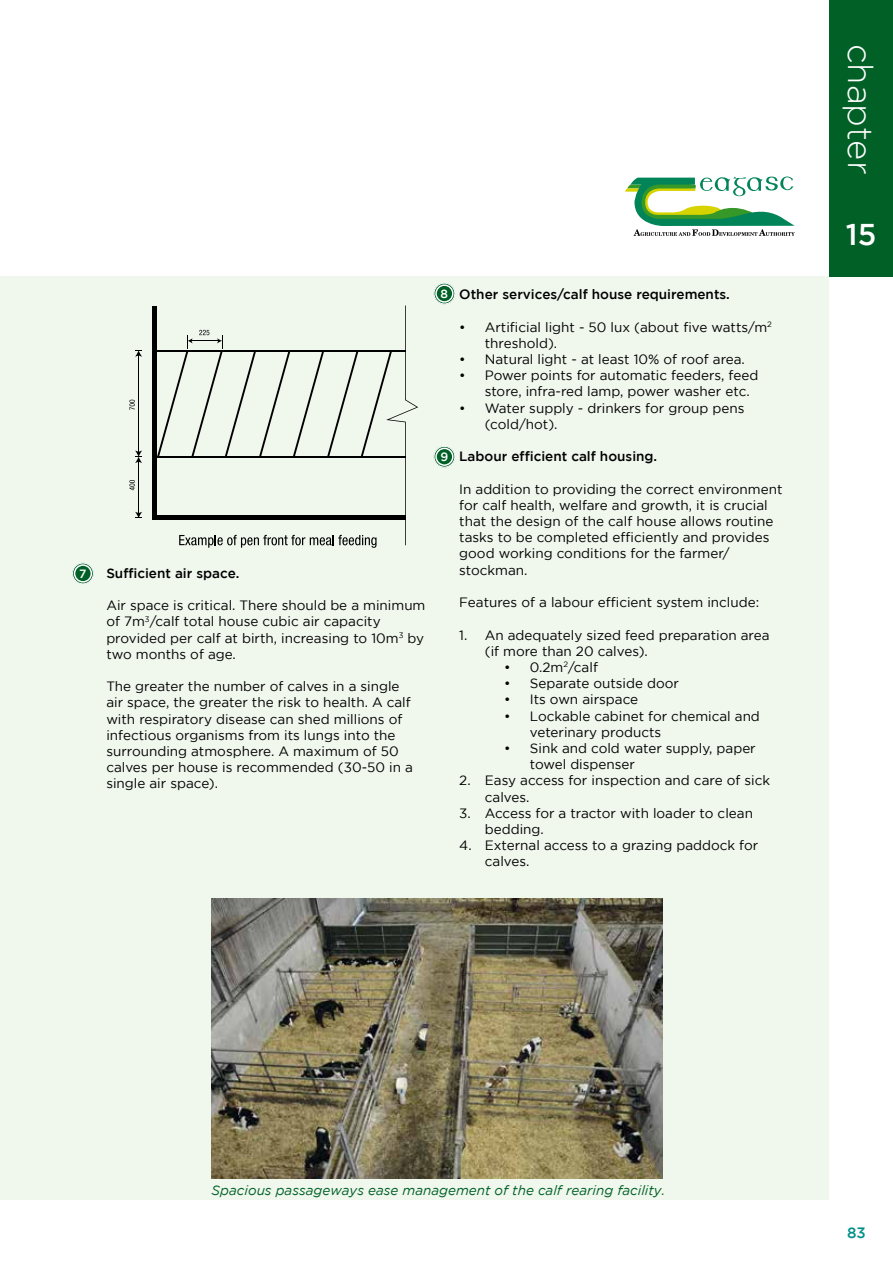
<style>
.page{position:relative;width:893px;height:1262px;background:#fff}
.page>*{position:absolute;margin:0;border:0;box-sizing:border-box;transform-origin:0 0}
.t1{font:300 34.5px "Gotham";color:#fff}
.t2{font:500 30px "Gotham";color:#fff}
.t3{font:500 15px "Gotham";color:#009089}
.t4{font:13.5px/16.2px "Gotham";color:#000}
.t5{font:500 13.5px "Gotham";color:#000}
.t6{font:italic 13.5px "Gotham";color:#006026}
.t7{font:500 12px "Gotham";color:#fff}
</style>
<div class="page">
<div style="left:0;top:276px;width:829px;height:923px;background:#f0f7ed"></div>
<div style="left:829px;top:0;width:64px;height:276px;background:#006026"></div>
<svg style="left:625px;top:176px;width:170px;height:60px"></svg>
<hr style="left:153px;top:306px;width:4px;height:213px;background:#000">
<svg style="left:129px;top:400px;width:6px;height:10px"></svg>
<svg style="left:129px;top:480px;width:6px;height:10px"></svg>
<hr style="left:138px;top:355px;width:1px;height:54px;background:#000">
<svg style="left:135px;top:350px;width:7px;height:7px"></svg>
<hr style="left:138px;top:398px;width:1px;height:54px;background:#000">
<svg style="left:135px;top:450px;width:7px;height:13px"></svg>
<hr style="left:138px;top:459px;width:1px;height:54px;background:#000">
<svg style="left:135px;top:512px;width:7px;height:6px"></svg>
<svg style="left:157px;top:305px;width:261px;height:243px"></svg>
<img style="left:212px;top:898px;width:450px;height:280px">
<div style="left:74px;top:564px;width:18px;height:18px;background:#006026;border-radius:50%"></div>
<div style="left:72px;top:563px;width:22px;height:21px;border:3px solid #006026;border-radius:50%"></div>
<div style="left:72px;top:563px;width:22px;height:21px;border:1px solid #fff;border-radius:50%"></div>
<div style="left:74px;top:564px;width:18px;height:18px;border:2px solid #fff;border-radius:50%"></div>
<div style="left:435px;top:284px;width:19px;height:19px;background:#006026;border-radius:50%"></div>
<div style="left:434px;top:283px;width:21px;height:21px;border:3px solid #006026;border-radius:50%"></div>
<div style="left:434px;top:283px;width:21px;height:21px;border:1px solid #fff;border-radius:50%"></div>
<div style="left:435px;top:284px;width:19px;height:19px;border:2px solid #fff;border-radius:50%"></div>
<div style="left:435px;top:447px;width:19px;height:19px;background:#006026;border-radius:50%"></div>
<div style="left:434px;top:446px;width:21px;height:21px;border:3px solid #006026;border-radius:50%"></div>
<div style="left:434px;top:446px;width:21px;height:21px;border:1px solid #fff;border-radius:50%"></div>
<div style="left:435px;top:447px;width:19px;height:19px;border:2px solid #fff;border-radius:50%"></div>
<p class="t7" style="left:79px;top:567px;width:9px">7</p>
<p class="t5" style="left:106px;top:565px;width:134px">Sufficient air space.</p>
<p class="t4" style="left:106px;top:597px;width:321px">Air space is critical. There should be a minimum of 7m<sup>3</sup>/calf total house cubic air capacity provided per calf at birth, increasing to 10m<sup>3</sup> by two months of age.</p>
<p class="t4" style="left:106px;top:678px;width:308px">The greater the number of calves in a single air space, the greater the risk to health. A calf with respiratory disease can shed millions of infectious organisms from its lungs into the surrounding atmosphere. A maximum of 50 calves per house is recommended (30-50 in a single air space).</p>
<p class="t7" style="left:441px;top:287px;width:9px">8</p>
<p class="t7" style="left:440px;top:450px;width:9px">9</p>
<p class="t5" style="left:459px;top:287px;width:272px">Other services/calf house requirements.</p>
<p class="t4" style="left:485px;top:318px;width:289px;text-indent:-25px">• Artificial light - 50 lux (about five watts/m<sup>2 </sup>threshold).</p>
<p class="t4" style="left:459px;top:351px;width:287px">• Natural light - at least 10% of roof area.</p>
<p class="t4" style="left:485px;top:367px;width:275px;text-indent:-26px">• Power points for automatic feeders, feed store, infra-red lamp, power washer etc.</p>
<p class="t4" style="left:485px;top:399px;width:261px;text-indent:-26px">• Water supply - drinkers for group pens (cold/hot).</p>
<p class="t5" style="left:459px;top:449px;width:199px">Labour efficient calf housing.</p>
<p class="t4" style="left:459px;top:480px;width:325px">In addition to providing the correct environment for calf health, welfare and growth, it is crucial that the design of the calf house allows routine tasks to be completed efficiently and provides good working conditions for the farmer/ stockman.</p>
<p class="t4" style="left:459px;top:594px;width:301px">Features of a labour efficient system include:</p>
<p class="t4" style="left:485px;top:626px;width:286px;text-indent:-26px">1. An adequately sized feed preparation area (if more than 20 calves).</p>
<p class="t4" style="left:504px;top:659px;width:95px">• 0.2m<sup>2</sup>/calf</p>
<p class="t4" style="left:504px;top:675px;width:176px">• Separate outside door</p>
<p class="t4" style="left:504px;top:691px;width:135px">• Its own airspace</p>
<p class="t4" style="left:530px;top:707px;width:232px;text-indent:-26px">• Lockable cabinet for chemical and veterinary products</p>
<p class="t4" style="left:530px;top:740px;width:227px;text-indent:-26px">• Sink and cold water supply, paper towel dispenser</p>
<p class="t4" style="left:485px;top:772px;width:287px;text-indent:-26px">2. Easy access for inspection and care of sick calves.</p>
<p class="t4" style="left:485px;top:804px;width:270px;text-indent:-26px">3. Access for a tractor with loader to clean bedding.</p>
<p class="t4" style="left:485px;top:837px;width:275px;text-indent:-26px">4. External access to a grazing paddock for calves.</p>
<h1 class="t1" style="left:879px;top:44px;width:132px;rotate:90deg">chapter</h1>
<h2 class="t2" style="left:846px;top:217px;width:32px">15</h2>
<p class="t6" style="left:212px;top:1182px;width:455px">Spacious passageways ease management of the calf rearing facility.</p>
<p class="t3" style="left:847px;top:1224px;width:20px">83</p>
</div>
